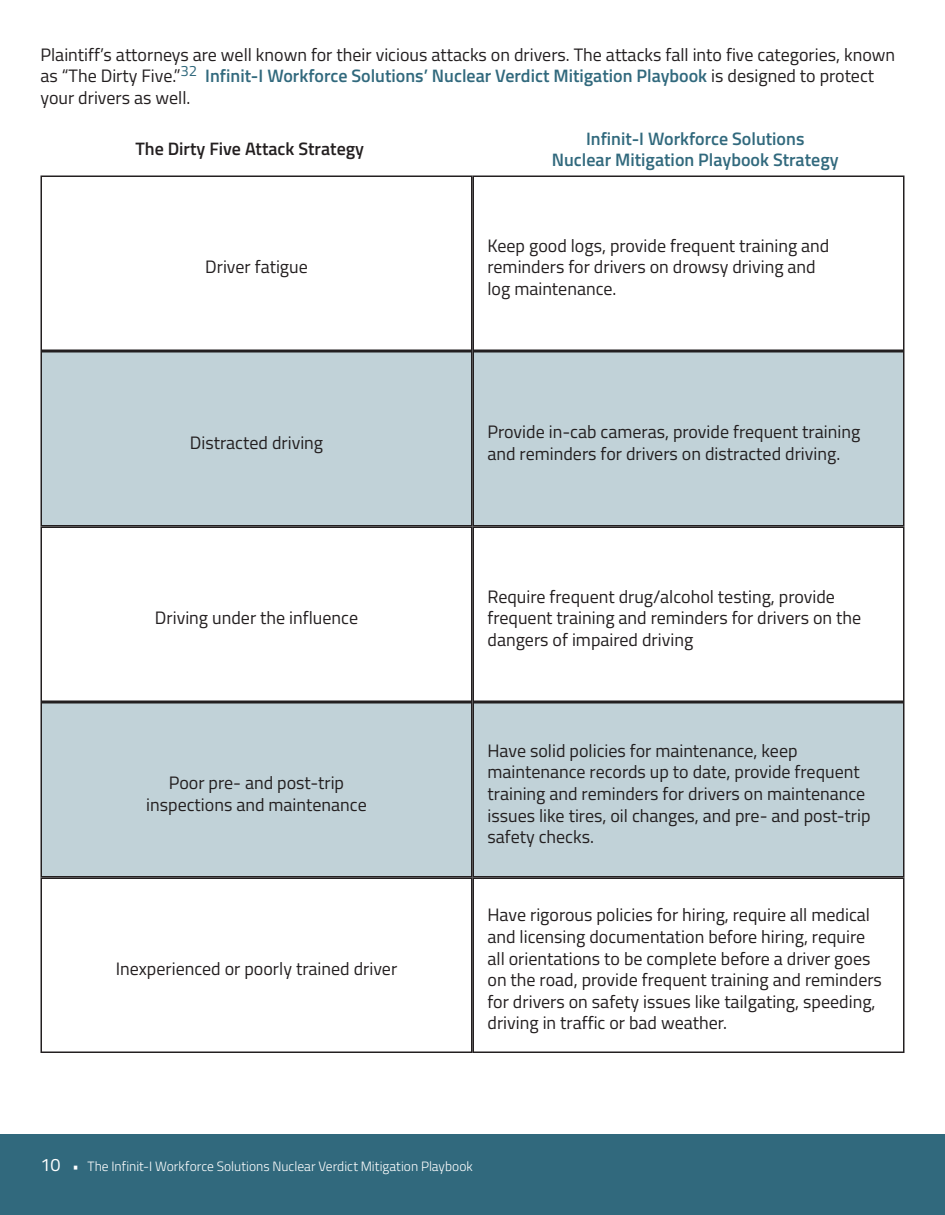
<style>
.page{position:relative;width:945px;height:1215px;background:#fff}
.page>*{position:absolute;margin:0;border:0;box-sizing:border-box;transform-origin:0 0}
.t1{font:18px/21.6px "Titillium Web";color:#231f20}
.t2{font:600 18px/21.6px "Titillium Web";color:#31697d;text-align:center}
.t3{font:600 18px "Titillium Web";color:#231f20}
.t4{font:300 13.5px "Titillium Web";color:#fff}
.s1{font-weight:600;color:#31697d}
.s2{font-weight:400;font-size:18px}
</style>
<div class="page">
<div style="left:0;top:1134px;width:932px;height:81px;background:#31697d"></div>
<div style="left:932px;top:1134px;width:13px;height:81px;background:#31697d"></div>
<div style="left:40px;top:176px;width:432px;height:175px;border:2px solid #231f20"></div>
<div style="left:472px;top:176px;width:432px;height:175px;border:2px solid #231f20"></div>
<div style="left:41px;top:352px;width:431px;height:174px;background:#c1d2d8"></div>
<div style="left:40px;top:351px;width:432px;height:175px;border:2px solid #231f20"></div>
<div style="left:473px;top:352px;width:431px;height:174px;background:#c1d2d8"></div>
<div style="left:472px;top:351px;width:432px;height:175px;border:2px solid #231f20"></div>
<div style="left:40px;top:526px;width:432px;height:176px;border:2px solid #231f20"></div>
<div style="left:472px;top:526px;width:432px;height:176px;border:2px solid #231f20"></div>
<div style="left:41px;top:703px;width:431px;height:174px;background:#c1d2d8"></div>
<div style="left:40px;top:702px;width:432px;height:176px;border:2px solid #231f20"></div>
<div style="left:473px;top:703px;width:431px;height:174px;background:#c1d2d8"></div>
<div style="left:472px;top:702px;width:432px;height:176px;border:2px solid #231f20"></div>
<div style="left:40px;top:878px;width:432px;height:175px;border:2px solid #231f20"></div>
<div style="left:472px;top:878px;width:432px;height:175px;border:2px solid #231f20"></div>
<p class="t1" style="left:40px;top:43px;width:856px">Plaintiff’s attorneys are well known for their vicious attacks on drivers. The attacks fall into five categories, known as “The Dirty Five.”<sup>32</sup> <span class="s1">Infinit-I Workforce Solutions’ Nuclear Verdict Mitigation Playbook</span> is designed to protect your drivers as well.</p>
<p class="t3" style="left:135px;top:136px;width:230px">The Dirty Five Attack Strategy</p>
<p class="t2" style="left:552px;top:127px;width:288px">Infinit-I Workforce Solutions<br>Nuclear Mitigation Playbook Strategy</p>
<p class="t1" style="left:205px;top:255px;width:104px">Driver fatigue</p>
<p class="t1" style="left:488px;top:234px;width:343px">Keep good logs, provide frequent training and reminders for drivers on drowsy driving and log maintenance.</p>
<p class="t1" style="left:190px;top:431px;width:135px">Distracted driving</p>
<p class="t1" style="left:488px;top:420px;width:374px">Provide in-cab cameras, provide frequent training and reminders for drivers on distracted driving.</p>
<p class="t1" style="left:155px;top:606px;width:205px">Driving under the influence</p>
<p class="t1" style="left:146px;top:771px;width:222px;text-align:center">Poor pre- and post-trip inspections and maintenance</p>
<p class="t1" style="left:116px;top:957px;width:283px">Inexperienced or poorly trained driver</p>
<p class="t1" style="left:488px;top:585px;width:375px">Require frequent drug/alcohol testing, provide frequent training and reminders for drivers on the dangers of impaired driving</p>
<p class="t1" style="left:488px;top:739px;width:385px">Have solid policies for maintenance, keep maintenance records up to date, provide frequent training and reminders for drivers on maintenance issues like tires, oil changes, and pre- and post-trip safety checks.</p>
<p class="t1" style="left:488px;top:903px;width:396px">Have rigorous policies for hiring, require all medical and licensing documentation before hiring, require all orientations to be complete before a driver goes on the road, provide frequent training and reminders for drivers on safety issues like tailgating, speeding, driving in traffic or bad weather.</p>
<p class="t4" style="left:40px;top:1157px;width:434px"><span class="s2">10</span> • The Infinit-I Workforce Solutions Nuclear Verdict Mitigation Playbook</p>
</div>
